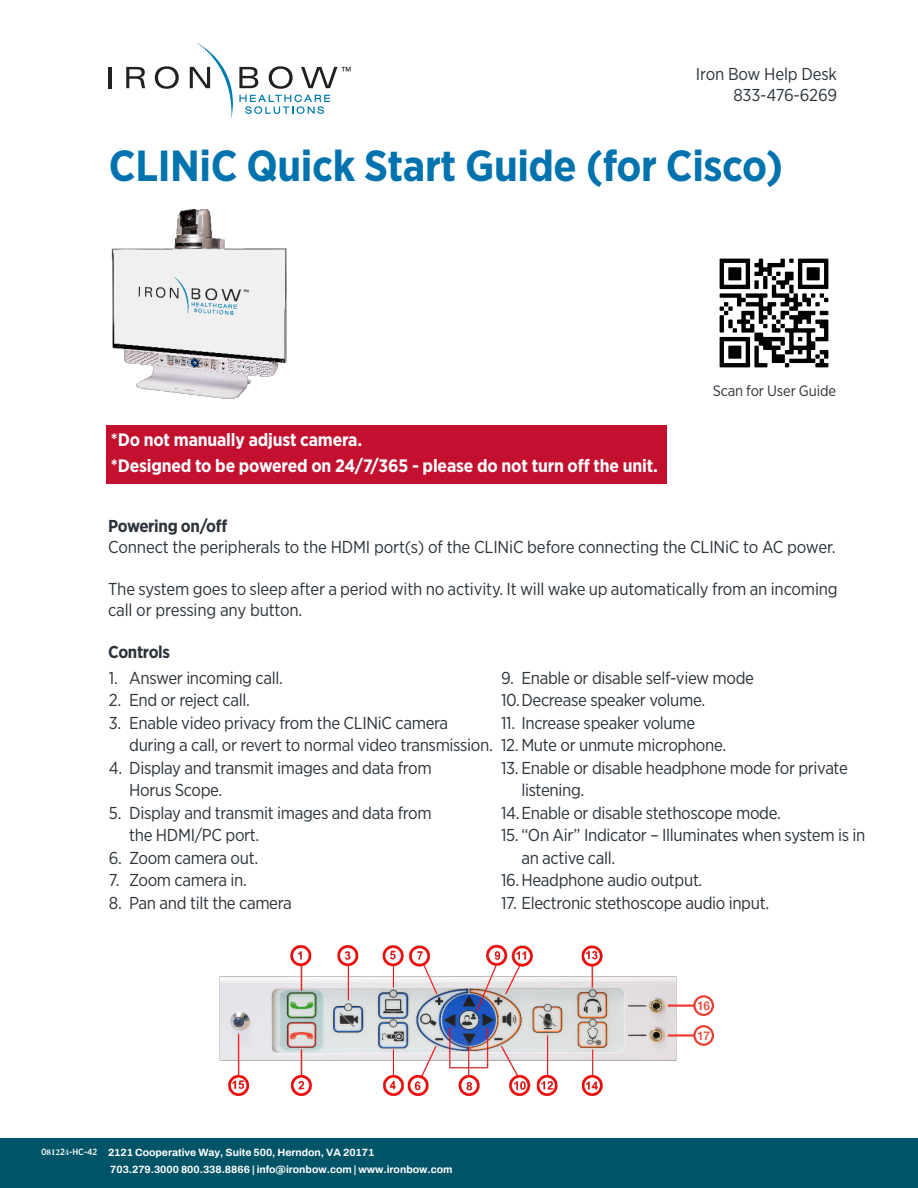
<style>
.page{position:relative;width:918px;height:1188px;background:#fff}
.page>*{position:absolute;margin:0;border:0;box-sizing:border-box;transform-origin:0 0}
.BLUE_OPENING_PARAGRA{font:700 43.5px "Gotham Narrow";letter-spacing:-.01em;color:#0073ae}
.MAIN_PARAGRAPH{font:700 18px "Gotham Narrow";letter-spacing:-.01em;color:#fff}
.MAIN_PARAGRAPH-2{font:17.25px/22.5px "Gotham Narrow";letter-spacing:-.02em;color:#2c333a}
.MAIN_PARAGRAPH-3{font:700 17.25px "Gotham Narrow";letter-spacing:-.02em;color:#2c333a}
.MAIN_PARAGRAPH-4{font:15px "Gotham Narrow";letter-spacing:-.01em;color:#2c333a}
.BLUE_OPENING_PARAGRA-2{font:500 12px "Helvetica Neue LT Std";color:#ee3e34}
.t1{font:700 10.5px/17.4px "Archivo";color:#fff}
.BLUE_OPENING_PARAGRA-3{font:500 9px "Gotham Narrow";color:#fff}
.s1{font-family:"Minion Pro";font-weight:700}
.s2{font-family:"Minion Pro";font-weight:400}
</style>
<div class="page">
<div style="left:106px;top:425px;width:561px;height:59px;background:#c3102f"></div>
<div style="left:0;top:1138px;width:918px;height:50px;background:#005467"></div>
<hr style="left:109px;top:67px;width:3px;height:21px;background:#231f20">
<svg style="left:155px;top:66px;width:24px;height:23px"></svg>
<svg style="left:126px;top:67px;width:19px;height:21px"></svg>
<svg style="left:190px;top:43px;width:161px;height:75px"></svg>
<img style="left:219px;top:944px;width:458px;height:152px">
<div style="left:693px;top:995px;width:21px;height:21px;border:2px solid #ee3e34;border-radius:50%"></div>
<div style="left:693px;top:1025px;width:21px;height:21px;border:2px solid #ee3e34;border-radius:50%"></div>
<hr style="left:668px;top:1004px;width:26px;height:3px;background:#ee3e34">
<hr style="left:668px;top:1034px;width:26px;height:3px;background:#ee3e34">
<img style="left:111px;top:209px;width:176px;height:190px">
<img style="left:719px;top:258px;width:110px;height:110px">
<p class="MAIN_PARAGRAPH-2" style="left:696px;top:62px;width:143px">Iron Bow Help Desk</p>
<p class="MAIN_PARAGRAPH-2" style="left:733px;top:83px;width:105px">833-476-6269</p>
<p class="BLUE_OPENING_PARAGRA" style="left:109px;top:137px;width:676px">CLINiC Quick Start Guide (for Cisco)</p>
<p class="MAIN_PARAGRAPH" style="left:111px;top:428px;width:253px">*Do not manually adjust camera.</p>
<p class="MAIN_PARAGRAPH" style="left:111px;top:454px;width:549px">*Designed to be powered on 24/7/365 - please do not turn off the unit.</p>
<p class="MAIN_PARAGRAPH-4" style="left:713px;top:381px;width:125px">Scan for User Guide</p>
<p class="MAIN_PARAGRAPH-3" style="left:108px;top:515px;width:121px">Powering on/off</p>
<p class="MAIN_PARAGRAPH-2" style="left:108px;top:535px;width:729px">Connect the peripherals to the HDMI port(s) of the CLINiC before connecting the CLINiC to AC power.</p>
<p class="MAIN_PARAGRAPH-2" style="left:108px;top:578px;width:731px;line-height:21px">The system goes to sleep after a period with no activity. It will wake up automatically from an incoming call or pressing any button.</p>
<p class="MAIN_PARAGRAPH-3" style="left:108px;top:641px;width:63px">Controls</p>
<p class="MAIN_PARAGRAPH-2" style="left:109px;top:666px;width:175px">1. Answer incoming call.</p>
<p class="MAIN_PARAGRAPH-2" style="left:109px;top:688px;width:142px">2. End or reject call.</p>
<p class="MAIN_PARAGRAPH-2" style="left:129px;top:711px;width:365px;text-indent:-20px">3. Enable video privacy from the CLINiC camera during a call, or revert to normal video transmission.</p>
<p class="MAIN_PARAGRAPH-2" style="left:129px;top:756px;width:304px;text-indent:-20px">4. Display and transmit images and data from<br>Horus Scope.</p>
<p class="MAIN_PARAGRAPH-2" style="left:129px;top:801px;width:304px;text-indent:-20px">5. Display and transmit images and data from the HDMI/PC port.</p>
<p class="MAIN_PARAGRAPH-2" style="left:109px;top:846px;width:151px">6. Zoom camera out.</p>
<p class="MAIN_PARAGRAPH-2" style="left:109px;top:868px;width:140px">7. Zoom camera in.</p>
<p class="MAIN_PARAGRAPH-2" style="left:109px;top:891px;width:184px">8. Pan and tilt the camera</p>
<p class="MAIN_PARAGRAPH-2" style="left:501px;top:666px;width:254px">9. Enable or disable self-view mode</p>
<p class="MAIN_PARAGRAPH-2" style="left:501px;top:688px;width:206px">10.Decrease speaker volume.</p>
<p class="MAIN_PARAGRAPH-2" style="left:501px;top:711px;width:196px">11. Increase speaker volume</p>
<p class="MAIN_PARAGRAPH-2" style="left:501px;top:733px;width:227px">12. Mute or unmute microphone.</p>
<p class="MAIN_PARAGRAPH-2" style="left:521px;top:756px;width:328px;text-indent:-20px">13. Enable or disable headphone mode for private listening.</p>
<p class="MAIN_PARAGRAPH-2" style="left:501px;top:801px;width:281px">14.Enable or disable stethoscope mode.</p>
<p class="MAIN_PARAGRAPH-2" style="left:521px;top:823px;width:346px;text-indent:-20px">15. “On Air” Indicator – Illuminates when system is in an active call.</p>
<p class="MAIN_PARAGRAPH-2" style="left:501px;top:868px;width:203px">16.Headphone audio output.</p>
<p class="MAIN_PARAGRAPH-2" style="left:501px;top:891px;width:270px">17. Electronic stethoscope audio input.</p>
<p class="BLUE_OPENING_PARAGRA-2" style="left:697px;top:998px;width:14px">16</p>
<p class="BLUE_OPENING_PARAGRA-2" style="left:697px;top:1028px;width:14px">17</p>
<p class="BLUE_OPENING_PARAGRA-3" style="left:41px;top:1146px;width:58px">0<span class="s1">812</span>2<span class="s2">4</span>-HC-42</p>
<p class="t1" style="left:108px;top:1144px;width:346px">2121 Cooperative Way, Suite 500, Herndon, VA 20171<br>703.279.3000 800.338.8866 | info@ironbow.com | www.ironbow.com</p>
</div>
